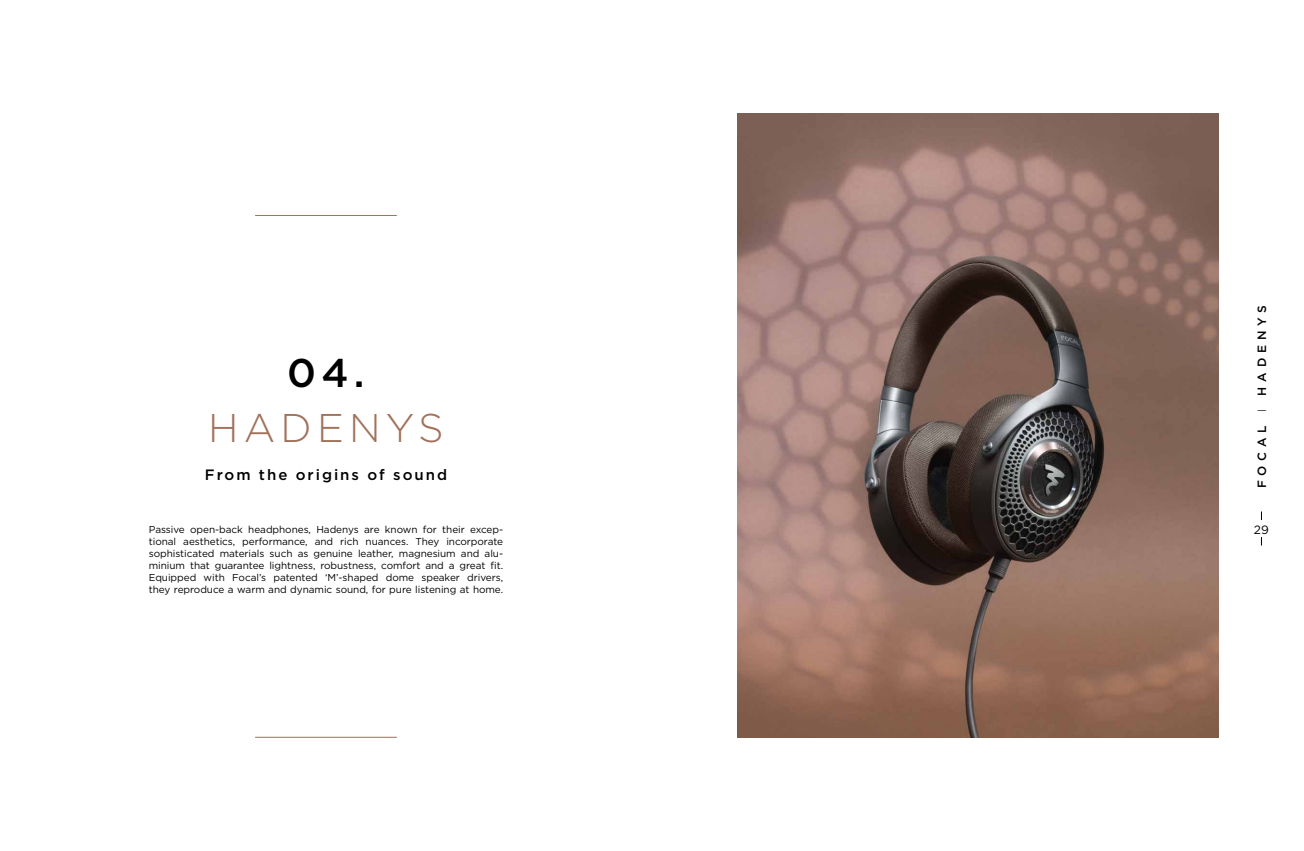
<style>
.page{position:relative;width:1304px;height:851px;background:#fff}
.page>*{position:absolute;margin:0;border:0;box-sizing:border-box;transform-origin:0 0}
.t1{font:300 40px "Gotham";letter-spacing:.13em;color:#a1715a}
.t2{font:500 40px "Gotham";color:#000}
.t3{font:500 15px "Gotham";letter-spacing:.13em;color:#000}
.t4{font:500 12px "Gotham";letter-spacing:.4em;color:#000}
.t5{font:12px "Gotham";color:#000}
.t6{font:10px/12px "Gotham";letter-spacing:-.005em;color:#000;text-align:justify}
.s1{font-weight:300}
</style>
<div class="page">
<hr style="left:255px;top:215px;width:142px;height:1px;background:#a1715a">
<hr style="left:255px;top:737px;width:142px;height:1px;background:#a1715a">
<img style="left:737px;top:113px;width:482px;height:624px">
<h1 class="t2" style="left:287px;top:346px;width:79px">04.</h1>
<h1 class="t1" style="left:208px;top:402px;width:237px">HADENYS</h1>
<h2 class="t3" style="left:205px;top:465px;width:244px">From the origins of sound</h2>
<p class="t6" style="left:149px;top:523px;width:356px">Passive open-back headphones, Hadenys are known for their excep&shy;tional aesthetics, performance, and rich nuances. They incorporate sophisticated materials such as genuine leather, magnesium and alu&shy;minium that guarantee lightness, robustness, comfort and a great fit.<br>Equipped with Focal’s patented ‘M’-shaped dome speaker drivers, they reproduce a warm and dynamic sound, for pure listening at home.</p>
<p class="t4" style="left:1254px;top:488px;width:184px;rotate:-90deg">FOCAL <span class="s1">I</span> HADENYS</p>
<p class="t5" style="left:1254px;top:521px;width:16px">29</p>
</div>
